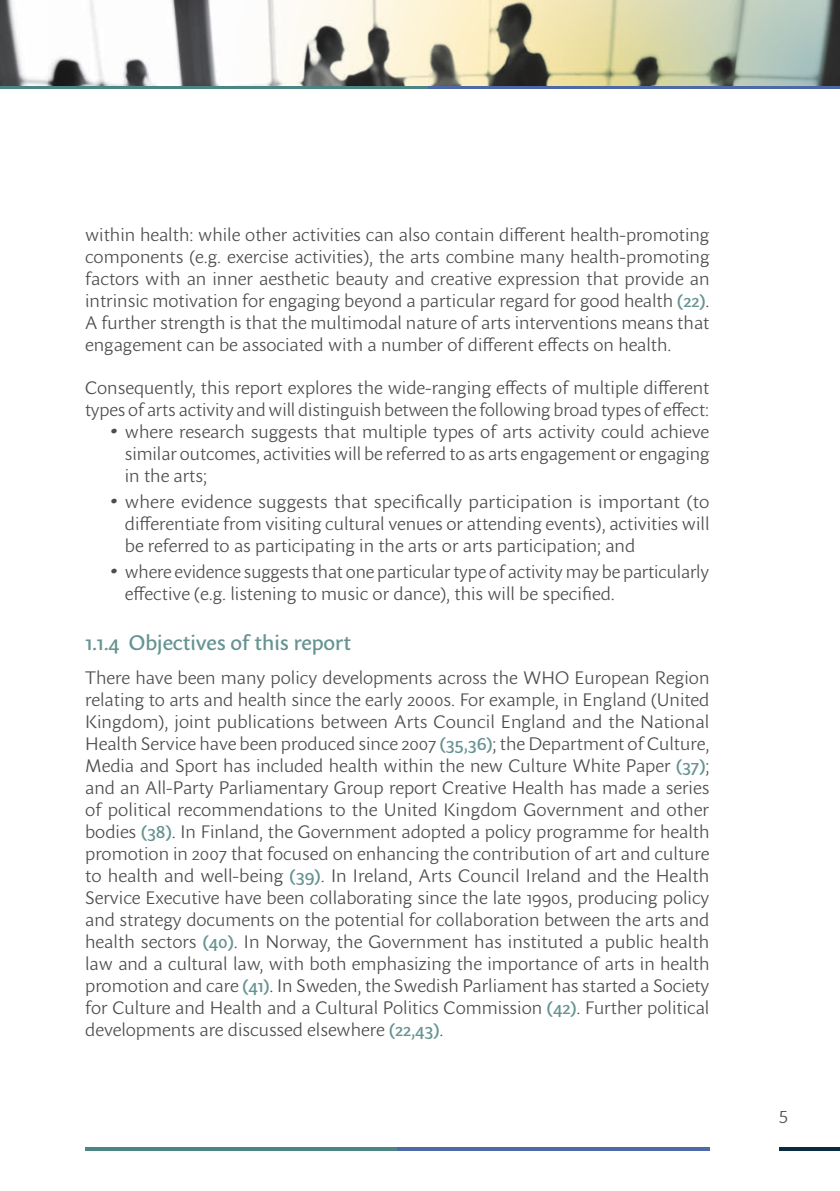
<style>
.page{position:relative;width:840px;height:1191px;background:#fff}
.page>*{position:absolute;margin:0;border:0;box-sizing:border-box;transform-origin:0 0}
.t1{font:500 21px "Sharik Sans";color:#679392}
.Texte_retrait{font:300 18px/22px "Sharik Sans";color:#4b4c4d;text-align:justify}
.Texte{font:300 18px/22px "Sharik Sans";letter-spacing:-.005em;color:#4b4c4d}
.s1{font-weight:500;color:#679392}
.s2{font-size:36px}
</style>
<div class="page">
<hr style="left:85px;top:1147px;width:312px;height:4px;background:#4c8684">
<hr style="left:397px;top:1147px;width:312px;height:4px;background:#4d69a7">
<hr style="left:778px;top:1147px;width:61px;height:4px;background:#0a2b3f">
<svg style="left:0;top:85px;width:428px;height:4px;background:#5f8b89"></svg>
<svg style="left:428px;top:85px;width:411px;height:4px;background:#61769e"></svg>
<img style="left:0;top:0;width:49px;height:85px">
<svg style="left:49px;top:0;width:73px;height:85px"></svg>
<svg style="left:122px;top:0;width:717px;height:85px"></svg>
<p class="Texte_retrait" style="left:85px;top:223px;width:625px">within health: while other activities can also contain different health-promoting components (e.g. exercise activities), the arts combine many health-promoting factors with an inner aesthetic beauty and creative expression that provide an intrinsic motivation for engaging beyond a particular regard for good health <span class="s1">(22)</span>.<br>A further strength is that the multimodal nature of arts interventions means that engagement can be associated with a number of different effects on health.</p>
<p class="Texte" style="left:85px;top:376px;width:625px">Consequently, this report explores the wide-ranging effects of multiple different types of arts activity and will distinguish between the following broad types of effect:</p>
<p class="Texte_retrait" style="left:125px;top:420px;width:586px;text-indent:-17px"><span class="s2">•</span> where research suggests that multiple types of arts activity could achieve similar outcomes, activities will be referred to as arts engagement or engaging in the arts;</p>
<p class="Texte_retrait" style="left:125px;top:490px;width:585px;text-indent:-17px"><span class="s2">•</span> where evidence suggests that specifically participation is important (to differentiate from visiting cultural venues or attending events), activities will be referred to as participating in the arts or arts participation; and</p>
<p class="Texte_retrait" style="left:125px;top:560px;width:585px;text-indent:-17px"><span class="s2">•</span> where evidence suggests that one particular type of activity may be particularly effective (e.g. listening to music or dance), this will be specified.</p>
<p class="t1" style="left:85px;top:628px;width:267px">1.1.4 Objectives of this report</p>
<p class="Texte_retrait" style="left:85px;top:666px;width:625px">There have been many policy developments across the WHO European Region relating to arts and health since the early 2000s. For example, in England (United Kingdom), joint publications between Arts Council England and the National Health Service have been produced since 2007 <span class="s1">(35,36)</span>; the Department of Culture, Media and Sport has included health within the new Culture White Paper <span class="s1">(37)</span>; and an All-Party Parliamentary Group report Creative Health has made a series of political recommendations to the United Kingdom Government and other bodies <span class="s1">(38)</span>. In Finland, the Government adopted a policy programme for health promotion in 2007 that focused on enhancing the contribution of art and culture to health and well-being <span class="s1">(39)</span>. In Ireland, Arts Council Ireland and the Health Service Executive have been collaborating since the late 1990s, producing policy and strategy documents on the potential for collaboration between the arts and health sectors <span class="s1">(40)</span>. In Norway, the Government has instituted a public health law and a cultural law, with both emphasizing the importance of arts in health promotion and care <span class="s1">(41)</span>. In Sweden, the Swedish Parliament has started a Society for Culture and Health and a Cultural Politics Commission <span class="s1">(42)</span>. Further political developments are discussed elsewhere <span class="s1">(22,43)</span>.</p>
<p class="Texte_retrait" style="left:778px;top:1101px;width:11px">5</p>
</div>
